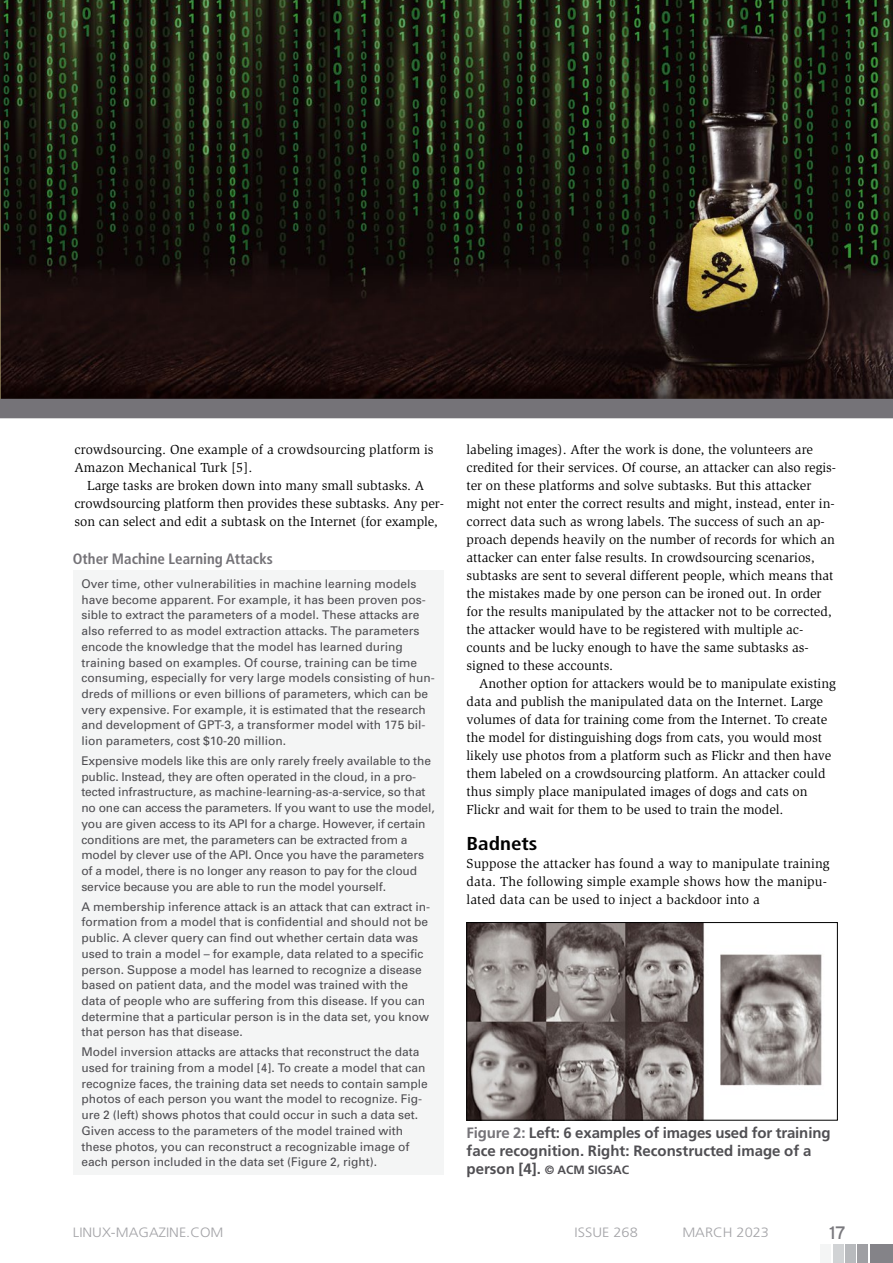
<style>
.page{position:relative;width:893px;height:1263px;background:#fff}
.page>*{position:absolute;margin:0;border:0;box-sizing:border-box;transform-origin:0 0}
.t1{font:700 condensed 18.75px "Frutiger";color:#000;scale:1.13 1}
.t2{font:18px "Interstate";color:#79787d}
.t3{font:700 15px/18px "Frutiger";color:#504f53}
.t4{font:700 condensed 15px "Frutiger";color:#757378}
.t5{font:13.5px/18px "Slimbach";color:#000}
.t6{font:300 13.5px "Frutiger";color:#a3a3a7;scale:1.08 1}
.t7{font:12px/15.8px "Univers";color:#4e4d51}
.s1{color:#757378}
.s2{font-size:12px}
</style>
<div class="page">
<img style="left:0;top:0;width:893px;height:399px">
<div style="left:0;top:399px;width:893px;height:19px;background:#757378"></div>
<div style="left:73px;top:570px;width:370px;height:605px;background:#f4f5f5"></div>
<img style="left:469px;top:924px;width:353px;height:194px">
<div style="left:467px;top:922px;width:371px;height:198px;border:1px solid #000"></div>
<div style="left:870px;top:1244px;width:23px;height:19px;background:#848388"></div>
<div style="left:845px;top:1244px;width:10px;height:19px;background:#b8babd"></div>
<div style="left:820px;top:1244px;width:10px;height:19px;background:#f4f5f5"></div>
<div style="left:858px;top:1244px;width:10px;height:19px;background:#9f9fa3"></div>
<div style="left:833px;top:1244px;width:10px;height:19px;background:#d1d3d5"></div>
<p class="t5" style="left:74px;top:441px;width:361px">crowdsourcing. One example of a crowdsourcing platform is</p>
<p class="t5" style="left:74px;top:459px;width:180px">Amazon Mechanical Turk [5].</p>
<p class="t5" style="left:87px;top:477px;width:338px">Large tasks are broken down into many small subtasks. A</p>
<p class="t5" style="left:74px;top:495px;width:371px">crowdsourcing platform then provides these subtasks. Any per-</p>
<p class="t5" style="left:74px;top:513px;width:365px">son can select and edit a subtask on the Internet (for example,</p>
<p class="t4" style="left:73px;top:550px;width:202px">Other Machine Learning Attacks</p>
<p class="t7" style="left:81px;top:576px;width:355px">Over time, other vulnerabilities in machine learning models have become apparent. For example, it has been proven pos&shy;sible to extract the parameters of a model. These attacks are also referred to as model extraction attacks. The parameters encode the knowledge that the model has learned during training based on examples. Of course, training can be time consuming, especially for very large models consisting of hun&shy;dreds of millions or even billions of parameters, which can be very expensive. For example, it is estimated that the research and development of GPT-3, a transformer model with 175 bil&shy;lion parameters, cost $10-20 million.</p>
<p class="t7" style="left:81px;top:753px;width:355px">Expensive models like this are only rarely freely available to the public. Instead, they are often operated in the cloud, in a pro&shy;tected infrastructure, as machine-learning-as-a-service, so that no one can access the parameters. If you want to use the model, you are given access to its API for a charge. However, if certain conditions are met, the parameters can be extracted from a model by clever use of the API. Once you have the parameters of a model, there is no longer any reason to pay for the cloud service because you are able to run the model yourself.</p>
<p class="t7" style="left:81px;top:898px;width:350px">A membership inference attack is an attack that can extract in&shy;formation from a model that is confidential and should not be public. A clever query can find out whether certain data was used to train a model – for example, data related to a specific person. Suppose a model has learned to recognize a disease based on patient data, and the model was trained with the data of people who are suffering from this disease. If you can determine that a particular person is in the data set, you know that person has that disease.</p>
<p class="t7" style="left:81px;top:1044px;width:348px">Model inversion attacks are attacks that reconstruct the data used for training from a model [4]. To create a model that can recognize faces, the training data set needs to contain sample photos of each person you want the model to recognize. Fig&shy;ure 2 (left) shows photos that could occur in such a data set.<br>Given access to the parameters of the model trained with these photos, you can reconstruct a recognizable image of each person included in the data set (Figure 2, right).</p>
<p class="t5" style="left:467px;top:441px;width:348px">labeling images). After the work is done, the volunteers are</p>
<p class="t5" style="left:467px;top:459px;width:371px">credited for their services. Of course, an attacker can also regis-</p>
<p class="t5" style="left:467px;top:477px;width:346px">ter on these platforms and solve subtasks. But this attacker</p>
<p class="t5" style="left:467px;top:495px;width:370px">might not enter the correct results and might, instead, enter in-</p>
<p class="t5" style="left:467px;top:513px;width:360px">correct data such as wrong labels. The success of such an ap-</p>
<p class="t5" style="left:467px;top:531px;width:370px">proach depends heavily on the number of records for which an</p>
<p class="t5" style="left:467px;top:549px;width:350px">attacker can enter false results. In crowdsourcing scenarios,</p>
<p class="t5" style="left:467px;top:567px;width:368px">subtasks are sent to several different people, which means that</p>
<p class="t5" style="left:467px;top:585px;width:357px">the mistakes made by one person can be ironed out. In order</p>
<p class="t5" style="left:467px;top:603px;width:367px">for the results manipulated by the attacker not to be corrected,</p>
<p class="t5" style="left:467px;top:621px;width:338px">the attacker would have to be registered with multiple ac-</p>
<p class="t5" style="left:467px;top:639px;width:344px">counts and be lucky enough to have the same subtasks as-</p>
<p class="t5" style="left:467px;top:657px;width:148px">signed to these accounts.</p>
<p class="t5" style="left:479px;top:675px;width:358px">Another option for attackers would be to manipulate existing</p>
<p class="t5" style="left:467px;top:693px;width:358px">data and publish the manipulated data on the Internet. Large</p>
<p class="t5" style="left:467px;top:711px;width:362px">volumes of data for training come from the Internet. To create</p>
<p class="t5" style="left:467px;top:729px;width:357px">the model for distinguishing dogs from cats, you would most</p>
<p class="t5" style="left:467px;top:747px;width:366px">likely use photos from a platform such as Flickr and then have</p>
<p class="t5" style="left:467px;top:765px;width:360px">them labeled on a crowdsourcing platform. An attacker could</p>
<p class="t5" style="left:467px;top:783px;width:343px">thus simply place manipulated images of dogs and cats on</p>
<p class="t5" style="left:467px;top:801px;width:319px">Flickr and wait for them to be used to train the model.</p>
<p class="t1" style="left:467px;top:833px;width:64px">Badnets</p>
<p class="t5" style="left:467px;top:855px;width:365px">Suppose the attacker has found a way to manipulate training data. The following simple example shows how the manipu&shy;lated data can be used to inject a backdoor into a</p>
<p class="t3" style="left:467px;top:1124px;width:365px"><span class="s1">Figure 2:</span> Left: 6 examples of images used for training face recognition. Right: Reconstructed image of a person [4]. <span class="s2">© ACM SIGSAC</span></p>
<p class="t6" style="left:73px;top:1224px;width:141px">LINUX-MAGAZINE.COM</p>
<p class="t6" style="left:575px;top:1224px;width:60px">ISSUE 268</p>
<p class="t6" style="left:682px;top:1224px;width:82px">MARCH 2023</p>
<p class="t2" style="left:829px;top:1222px;width:18px">17</p>
</div>
